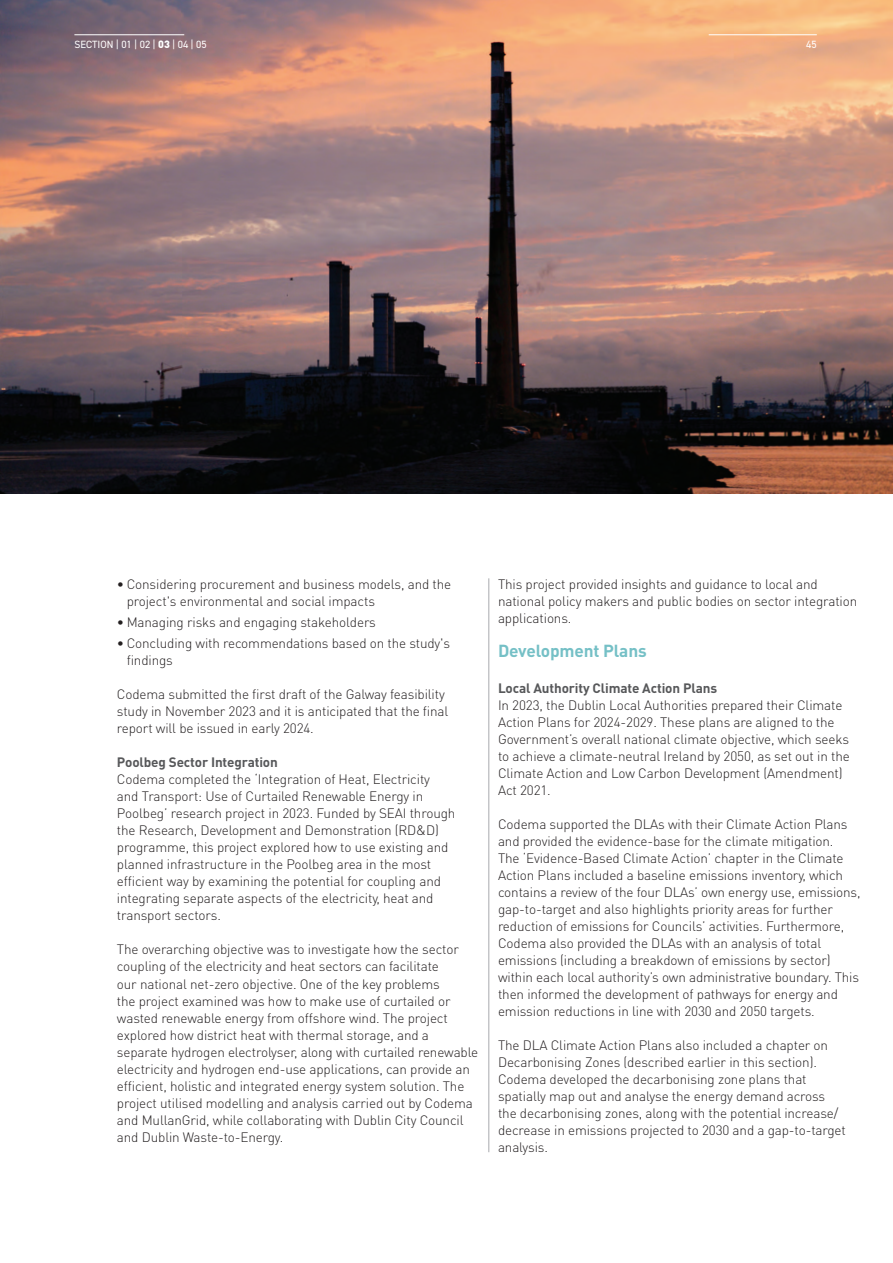
<style>
.page{position:relative;width:893px;height:1263px;background:#fff}
.page>*{position:absolute;margin:0;border:0;box-sizing:border-box;transform-origin:0 0}
.t1{font:700 17.25px "DIN Pro";letter-spacing:-.01em;color:#75c0c6}
.t2{font:300 13.5px/17px "DIN Pro";letter-spacing:-.01em;color:#231f20}
.t3{font:700 13.5px "DIN Pro";letter-spacing:-.01em;color:#57585a}
.t4{font:10.5px "DIN2014";color:#fff}
.s1{font-family:"DIN Pro";font-weight:900}
</style>
<div class="page">
<img style="left:0;top:0;width:893px;height:493px">
<hr style="left:489px;top:578px;width:1px;height:574px;background:#a8a9ad">
<hr style="left:709px;top:34px;width:108px;height:1px;background:#fff">
<hr style="left:74px;top:34px;width:110px;height:1px;background:#fff">
<p class="t4" style="left:74px;top:38px;width:134px">SECTION | 01 | 02 | <span class="s1">03</span> | 04 | 05</p>
<p class="t4" style="left:806px;top:38px;width:12px">45</p>
<p class="t2" style="left:127px;top:575px;width:326px;text-indent:-10px">• Considering procurement and business models, and the project's environmental and social impacts</p>
<p class="t2" style="left:117px;top:613px;width:261px">• Managing risks and engaging stakeholders</p>
<p class="t2" style="left:127px;top:634px;width:325px;text-indent:-10px">• Concluding with recommendations based on the study's findings</p>
<p class="t2" style="left:117px;top:685px;width:333px">Codema submitted the first draft of the Galway feasibility study in November 2023 and it is anticipated that the final report will be issued in early 2024.</p>
<p class="t3" style="left:117px;top:753px;width:162px">Poolbeg Sector Integration</p>
<p class="t2" style="left:117px;top:770px;width:340px">Codema completed the ‘Integration of Heat, Electricity<br>and Transport: Use of Curtailed Renewable Energy in Poolbeg’ research project in 2023. Funded by SEAI through the Research, Development and Demonstration (RD&amp;D) programme, this project explored how to use existing and planned infrastructure in the Poolbeg area in the most efficient way by examining the potential for coupling and integrating separate aspects of the electricity, heat and transport sectors.</p>
<p class="t2" style="left:117px;top:940px;width:363px">The overarching objective was to investigate how the sector coupling of the electricity and heat sectors can facilitate<br>our national net-zero objective. One of the key problems<br>the project examined was how to make use of curtailed or wasted renewable energy from offshore wind. The project explored how district heat with thermal storage, and a separate hydrogen electrolyser, along with curtailed renewable electricity and hydrogen end-use applications, can provide an efficient, holistic and integrated energy system solution. The project utilised modelling and analysis carried out by Codema and MullanGrid, while collaborating with Dublin City Council and Dublin Waste-to-Energy.</p>
<p class="t2" style="left:498px;top:575px;width:361px">This project provided insights and guidance to local and national policy makers and public bodies on sector integration applications.</p>
<p class="t1" style="left:498px;top:639px;width:150px">Development Plans</p>
<p class="t3" style="left:498px;top:679px;width:221px">Local Authority Climate Action Plans</p>
<p class="t2" style="left:498px;top:696px;width:353px">In 2023, the Dublin Local Authorities prepared their Climate Action Plans for 2024-2029. These plans are aligned to the Government’s overall national climate objective, which seeks to achieve a climate-neutral Ireland by 2050, as set out in the Climate Action and Low Carbon Development (Amendment)<br>Act 2021.</p>
<p class="t2" style="left:498px;top:815px;width:364px">Codema supported the DLAs with their Climate Action Plans and provided the evidence-base for the climate mitigation.<br>The ‘Evidence-Based Climate Action’ chapter in the Climate Action Plans included a baseline emissions inventory, which contains a review of the four DLAs’ own energy use, emissions, gap-to-target and also highlights priority areas for further reduction of emissions for Councils’ activities. Furthermore, Codema also provided the DLAs with an analysis of total emissions (including a breakdown of emissions by sector) within each local authority’s own administrative boundary. This then informed the development of pathways for energy and emission reductions in line with 2030 and 2050 targets.</p>
<p class="t2" style="left:498px;top:1036px;width:349px">The DLA Climate Action Plans also included a chapter on Decarbonising Zones (described earlier in this section).<br>Codema developed the decarbonising zone plans that spatially map out and analyse the energy demand across the decarbonising zones, along with the potential increase/ decrease in emissions projected to 2030 and a gap-to-target analysis.</p>
</div>
